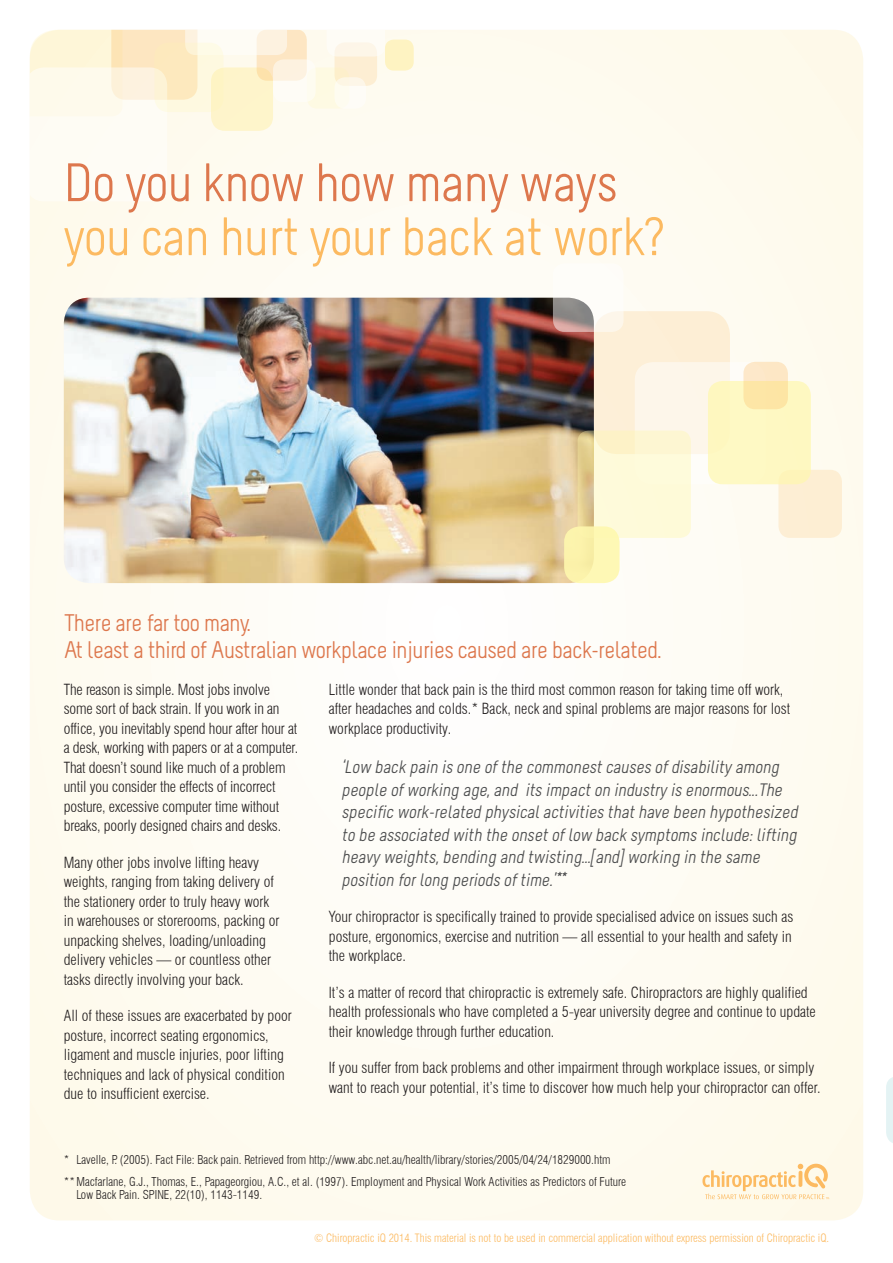
<style>
.page{position:relative;width:893px;height:1263px;background:#fff}
.page>*{position:absolute;margin:0;border:0;box-sizing:border-box;transform-origin:0 0}
.t1{font:54px "Melbourne";letter-spacing:-.01em;color:#fcba61}
.t2{font:54px "Melbourne";letter-spacing:-.01em;color:#dd774d}
.t3{font:24px/27px "Melbourne";letter-spacing:-.02em;color:#dd774d}
.t4{font:italic 18px/22.5px "Melbourne";color:#4b4c4d}
.t5{font:300 condensed 15px/19.5px "Swiss 721 BT";color:#231f20}
.t6{font:300 condensed 12px/22px "Swiss 721 BT";color:#231f20}
.t7{font:300 condensed 11.25px "Swiss 721 BT";color:#fcba61}
</style>
<div class="page">
<div style="left:30px;top:30px;width:833px;height:1190px;background:#fefbf1"></div>
<svg style="left:702px;top:1164px;width:127px;height:35px;background:#fde9c7"></svg>
<div style="left:335px;top:42px;width:42px;height:44px;background:#fdeed3;border-radius:11px"></div>
<div style="left:257px;top:30px;width:50px;height:51px;background:#fde6c3;border-radius:11px"></div>
<div style="left:307px;top:67px;width:42px;height:42px;background:linear-gradient(to right,#fefeeb,#fdf0ce);border-radius:11px"></div>
<svg style="left:273px;top:59px;width:43px;height:43px"></svg>
<div style="left:335px;top:77px;width:31px;height:32px;background:#fefcf0;border-radius:11px"></div>
<svg style="left:327px;top:30px;width:58px;height:27px"></svg>
<svg style="left:30px;top:30px;width:257px;height:171px"></svg>
<svg style="left:154px;top:43px;width:70px;height:69px;background:#fdf1ce"></svg>
<div style="left:385px;top:40px;width:29px;height:31px;background:#fef3c2;border-radius:9px"></div>
<img style="left:64px;top:298px;width:530px;height:285px">
<div style="left:594px;top:311px;width:136px;height:143px;background:#fdefd7;border-radius:23px"></div>
<svg style="left:635px;top:362px;width:131px;height:122px;background:#fdf6eb"></svg>
<div style="left:778px;top:470px;width:64px;height:68px;background:#fdeed3;border-radius:12px"></div>
<div style="left:708px;top:381px;width:103px;height:103px;background:#fef8c2;border-radius:15px"></div>
<svg style="left:743px;top:362px;width:45px;height:47px;background:#fde6b3"></svg>
<svg style="left:553px;top:263px;width:70px;height:69px"></svg>
<div style="left:564px;top:526px;width:56px;height:57px;background:#fff8ae;border-radius:16px"></div>
<svg style="left:578px;top:431px;width:113px;height:107px;fill:#fefad9"></svg>
<svg style="left:886px;top:1077px;width:7px;height:66px"></svg>
<h1 class="t2" style="left:64px;top:152px;width:555px">Do you know how many ways</h1>
<h1 class="t1" style="left:64px;top:206px;width:603px">you can hurt your back at work?</h1>
<h2 class="t3" style="left:64px;top:611px;width:599px">There are far too many.<br>At least a third of Australian workplace injuries caused are back-related.</h2>
<p class="t5" style="left:64px;top:679px;width:236px">The reason is simple. Most jobs involve some sort of back strain. If you work in an office, you inevitably spend hour after hour at a desk, working with papers or at a computer.<br>That doesn’t sound like much of a problem until you consider the effects of incorrect posture, excessive computer time without breaks, poorly designed chairs and desks.</p>
<p class="t5" style="left:64px;top:853px;width:217px">Many other jobs involve lifting heavy weights, ranging from taking delivery of the stationery order to truly heavy work in warehouses or storerooms, packing or unpacking shelves, loading/unloading delivery vehicles — or countless other tasks directly involving your back.</p>
<p class="t5" style="left:64px;top:1006px;width:230px">All of these issues are exacerbated by poor posture, incorrect seating ergonomics, ligament and muscle injuries, poor lifting techniques and lack of physical condition due to insufficient exercise.</p>
<p class="t5" style="left:329px;top:679px;width:463px">Little wonder that back pain is the third most common reason for taking time off work, after headaches and colds.* Back, neck and spinal problems are major reasons for lost workplace productivity.</p>
<p class="t4" style="left:342px;top:758px;width:462px">‘Low backpain isone ofthe commonestcausesofdisabilityamong people ofworking age,and itsimpacton industryisenormous...The specificwork-related physicalactivitiesthathave been hypothesized tobe associated with the onsetoflow backsymptomsinclude:lifting heavyweights,bending and twisting...[and]working in the same position forlong periodsoftime.’**</p>
<p class="t5" style="left:329px;top:907px;width:466px;text-align:justify">Your chiropractor is specifically trained to provide specialised advice on issues such as posture, ergonomics, exercise and nutrition — all essential to your health and safety in the workplace.</p>
<p class="t5" style="left:329px;top:983px;width:488px">It’s a matter of record that chiropractic is extremely safe. Chiropractors are highly qualified health professionals who have completed a 5-year university degree and continue to update their knowledge through further education.</p>
<p class="t5" style="left:329px;top:1058px;width:493px">If you suffer from back problems and other impairment through workplace issues, or simply want to reach your potential, it’s time to discover how much help your chiropractor can offer.</p>
<p class="t6" style="left:64px;top:1148px;width:564px">* Lavelle, P. (2005). Fact File: Back pain. Retrieved from http://www.abc.net.au/health/library/stories/2005/04/24/1829000.htm **Macfarlane, G.J., Thomas, E., Papageorgiou, A.C., et al. (1997). Employment and Physical Work Activities as Predictors of Future</p>
<p class="t6" style="left:77px;top:1184px;width:187px">Low Back Pain. SPINE, 22(10), 1143-1149.</p>
<p class="t7" style="left:314px;top:1231px;width:517px">© Chiropractic iQ 2014. This material is not to be used in commercial application without express permission of Chiropractic iQ.</p>
</div>
